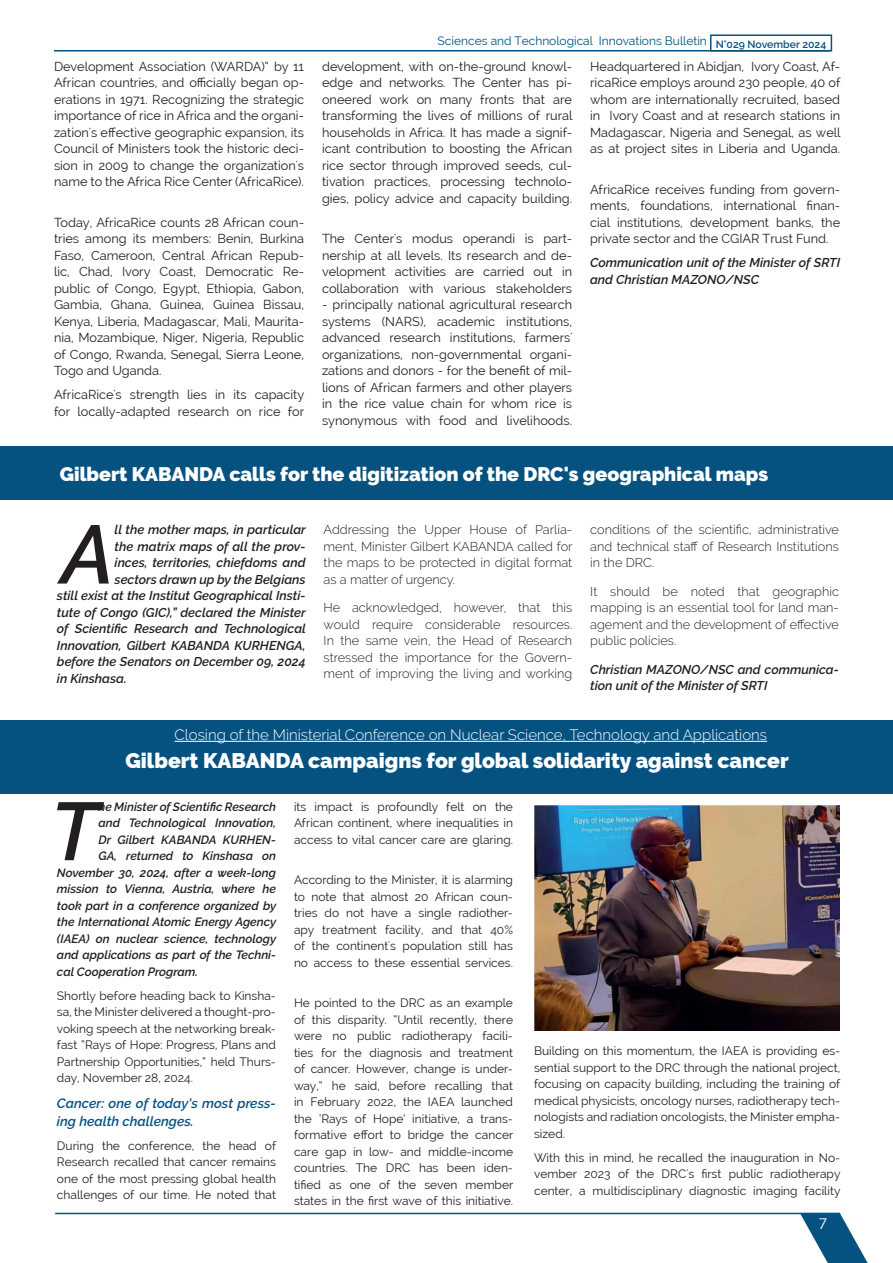
<style>
.page{position:relative;width:893px;height:1263px;background:#fff}
.page>*{position:absolute;margin:0;border:0;box-sizing:border-box;transform-origin:0 0}
.t1{font:italic 600 82.5px "Raleway";color:#231f20}
.t2{font:italic 600 81.75px "Raleway";color:#231f20}
.t3{font:900 21px "Raleway";color:#fff}
.t4{font:900 19.5px "Raleway";color:#fff}
.t5{font:300 15px "Raleway";color:#fff}
.t6{font:15px "Raleway";color:#fff}
.t7{font:italic 600 13.5px/18px "Raleway";color:#055281}
.t8{font:12.75px/16.5px "Raleway";color:#231f20;text-align:justify}
.t9{font:300 12.75px/16.5px "Raleway";color:#231f20;text-align:justify}
.t10{font:italic 600 12.75px/16.5px "Raleway";color:#231f20}
.t11{font:12px/16.5px "Raleway";color:#231f20;text-align:justify}
.t12{font:italic 600 12px "Raleway";color:#231f20}
.t13{font:12px "Raleway";color:#055281}
</style>
<div class="page">
<hr style="left:55px;top:1213px;width:785px;height:1px;background:#055281">
<hr style="left:54px;top:50px;width:776px;height:2px;background:#055281">
<div style="left:710px;top:35px;width:122px;height:17px;border:2px solid #055281"></div>
<svg style="left:800px;top:1213px;width:68px;height:50px"></svg>
<div style="left:0;top:720px;width:893px;height:74px;background:#055281"></div>
<div style="left:0;top:446px;width:893px;height:54px;background:#055281"></div>
<hr style="left:175px;top:741px;width:592px;height:1px;background:#fff">
<img style="left:534px;top:806px;width:305px;height:224px">
<p class="t8" style="left:54px;top:58px;width:252px">Development Association (WARDA)” by 11<br>African countries, and officially began op&shy;erations in 1971. Recognizing the strategic importance of rice in Africa and the organi&shy;zation's effective geographic expansion, its Council of Ministers took the historic deci&shy;sion in 2009 to change the organization's name to the Africa Rice Center (AfricaRice).</p>
<p class="t8" style="left:54px;top:214px;width:252px">Today, AfricaRice counts 28 African coun&shy;tries among its members: Benin, Burkina Faso, Cameroon, Central African Repub&shy;lic, Chad, Ivory Coast, Democratic Re&shy;public of Congo, Egypt, Ethiopia, Gabon, Gambia, Ghana, Guinea, Guinea Bissau, Kenya, Liberia, Madagascar, Mali, Maurita&shy;nia, Mozambique, Niger, Nigeria, Republic of Congo, Rwanda, Senegal, Sierra Leone, Togo and Uganda.</p>
<p class="t8" style="left:54px;top:386px;width:252px">AfricaRice's strength lies in its capacity for locally-adapted research on rice for</p>
<p class="t13" style="left:438px;top:34px;width:390px">Sciences and Technological Innovations Bulletin <sub>N°029</sub> <sub>November</sub> <sub>2024</sub></p>
<p class="t8" style="left:322px;top:58px;width:252px">development, with on-the-ground knowl&shy;edge and networks. The Center has pi&shy;oneered work on many fronts that are transforming the lives of millions of rural households in Africa. It has made a signif&shy;icant contribution to boosting the African rice sector through improved seeds, cul&shy;tivation practices, processing technolo&shy;gies, policy advice and capacity building.</p>
<p class="t8" style="left:322px;top:230px;width:252px">The Center's modus operandi is part&shy;nership at all levels. Its research and de&shy;velopment activities are carried out in collaboration with various stakeholders</p>
<p class="t8" style="left:322px;top:296px;width:252px">- principally national agricultural research systems (NARS), academic institutions, advanced research institutions, farmers' organizations, non-governmental organi&shy;zations and donors - for the benefit of mil&shy;lions of African farmers and other players in the rice value chain for whom rice is synonymous with food and livelihoods.</p>
<p class="t8" style="left:590px;top:58px;width:252px">Headquartered in Abidjan, Ivory Coast, Af&shy;ricaRice employs around 230 people, 40 of whom are internationally recruited, based in Ivory Coast and at research stations in Madagascar, Nigeria and Senegal, as well as at project sites in Liberia and Uganda.</p>
<p class="t8" style="left:590px;top:181px;width:252px">AfricaRice receives funding from govern&shy;ments, foundations, international finan&shy;cial institutions, development banks, the private sector and the CGIAR Trust Fund.</p>
<p class="t10" style="left:590px;top:254px;width:252px">Communication unit of the Minister of SRTI and Christian MAZONO/NSC</p>
<p class="t4" style="left:60px;top:463px;width:710px">Gilbert KABANDA calls for the digitization of the DRC's geographical maps</p>
<p class="t1" style="left:61px;top:507px;width:55px">A</p>
<p class="t10" style="left:115px;top:521px;width:193px">ll the mother maps, in particular</p>
<p class="t10" style="left:115px;top:538px;width:193px">the matrix maps of all the prov-</p>
<p class="t10" style="left:115px;top:554px;width:192px">inces, territories, chiefdoms and</p>
<p class="t10" style="left:115px;top:571px;width:193px">sectors drawn up by the Belgians</p>
<p class="t10" style="left:57px;top:587px;width:250px">still exist at the Institut Geographical Insti-</p>
<p class="t10" style="left:57px;top:604px;width:250px">tute of Congo (GIC),” declared the Minister</p>
<p class="t10" style="left:57px;top:620px;width:250px">of Scientific Research and Technological</p>
<p class="t10" style="left:57px;top:637px;width:250px">Innovation, Gilbert KABANDA KURHENGA,</p>
<p class="t10" style="left:57px;top:653px;width:250px">before the Senators on December 09, 2024</p>
<p class="t10" style="left:57px;top:670px;width:71px">in Kinshasa.</p>
<p class="t9" style="left:324px;top:521px;width:250px">Addressing the Upper House of Parlia&shy;ment, Minister Gilbert KABANDA called for the maps to be protected in digital format as a matter of urgency.</p>
<p class="t9" style="left:324px;top:599px;width:250px">He acknowledged, however, that this would require considerable resources.<br>In the same vein, the Head of Research stressed the importance for the Govern&shy;ment of improving the living and working</p>
<p class="t9" style="left:590px;top:521px;width:250px">conditions of the scientific, administrative and technical staff of Research Institutions in the DRC.</p>
<p class="t9" style="left:590px;top:583px;width:250px">It should be noted that geographic mapping is an essential tool for land man&shy;agement and the development of effective public policies.</p>
<p class="t10" style="left:590px;top:661px;width:250px">Christian MAZONO/NSC and communica&shy;tion unit of the Minister of SRTI</p>
<p class="t5" style="left:175px;top:726px;width:594px">Closing of the Ministerial Conference on Nuclear Science, Technology and Applications</p>
<p class="t3" style="left:125px;top:748px;width:665px">Gilbert KABANDA campaigns for global solidarity against cancer</p>
<p class="t12" style="left:98px;top:799px;width:179px">he Minister of Scientific Research</p>
<p class="t12" style="left:98px;top:816px;width:179px">and Technological Innovation,</p>
<p class="t12" style="left:98px;top:832px;width:179px">Dr Gilbert KABANDA KURHEN-</p>
<p class="t12" style="left:98px;top:849px;width:179px">GA, returned to Kinshasa on</p>
<p class="t12" style="left:57px;top:865px;width:221px">November 30, 2024, after a week-long</p>
<p class="t12" style="left:57px;top:882px;width:221px">mission to Vienna, Austria, where he</p>
<p class="t12" style="left:57px;top:898px;width:221px">took part in a conference organized by</p>
<p class="t12" style="left:57px;top:915px;width:221px">the International Atomic Energy Agency</p>
<p class="t12" style="left:57px;top:931px;width:221px">(IAEA) on nuclear science, technology</p>
<p class="t12" style="left:57px;top:948px;width:221px">and applications as part of the Techni-</p>
<p class="t12" style="left:57px;top:964px;width:143px">cal Cooperation Program.</p>
<p class="t11" style="left:57px;top:987px;width:221px">Shortly before heading back to Kinsha&shy;sa, the Minister delivered a thought-pro&shy;voking speech at the networking break&shy;fast “Rays of Hope: Progress, Plans and Partnership Opportunities,” held Thurs&shy;day, November 28, 2024.</p>
<p class="t7" style="left:57px;top:1094px;width:221px">Cancer: one of today's most press&shy;ing health challenges.</p>
<p class="t11" style="left:57px;top:1137px;width:221px">During the conference, the head of Research recalled that cancer remains one of the most pressing global health challenges of our time. He noted that</p>
<p class="t2" style="left:50px;top:784px;width:50px">T</p>
<p class="t11" style="left:294px;top:798px;width:221px">its impact is profoundly felt on the African continent, where inequalities in access to vital cancer care are glaring.</p>
<p class="t11" style="left:294px;top:872px;width:221px">According to the Minister, it is alarming to note that almost 20 African coun&shy;tries do not have a single radiother&shy;apy treatment facility, and that 40% of the continent's population still has no access to these essential services.</p>
<p class="t11" style="left:294px;top:995px;width:221px">He pointed to the DRC as an example of this disparity. “Until recently, there were no public radiotherapy facili&shy;ties for the diagnosis and treatment of cancer. However, change is under&shy;way,” he said, before recalling that in February 2022, the IAEA launched the ‘Rays of Hope’ initiative, a trans&shy;formative effort to bridge the cancer care gap in low- and middle-income countries. The DRC has been iden&shy;tified as one of the seven member states in the first wave of this initiative.</p>
<p class="t11" style="left:534px;top:1043px;width:308px">Building on this momentum, the IAEA is providing es&shy;sential support to the DRC through the national project, focusing on capacity building, including the training of medical physicists, oncology nurses, radiotherapy tech&shy;nologists and radiation oncologists, the Minister empha&shy;sized.</p>
<p class="t11" style="left:534px;top:1149px;width:308px">With this in mind, he recalled the inauguration in No&shy;vember 2023 of the DRC's first public radiotherapy center, a multidisciplinary diagnostic imaging facility</p>
<p class="t6" style="left:819px;top:1213px;width:10px">7</p>
</div>
